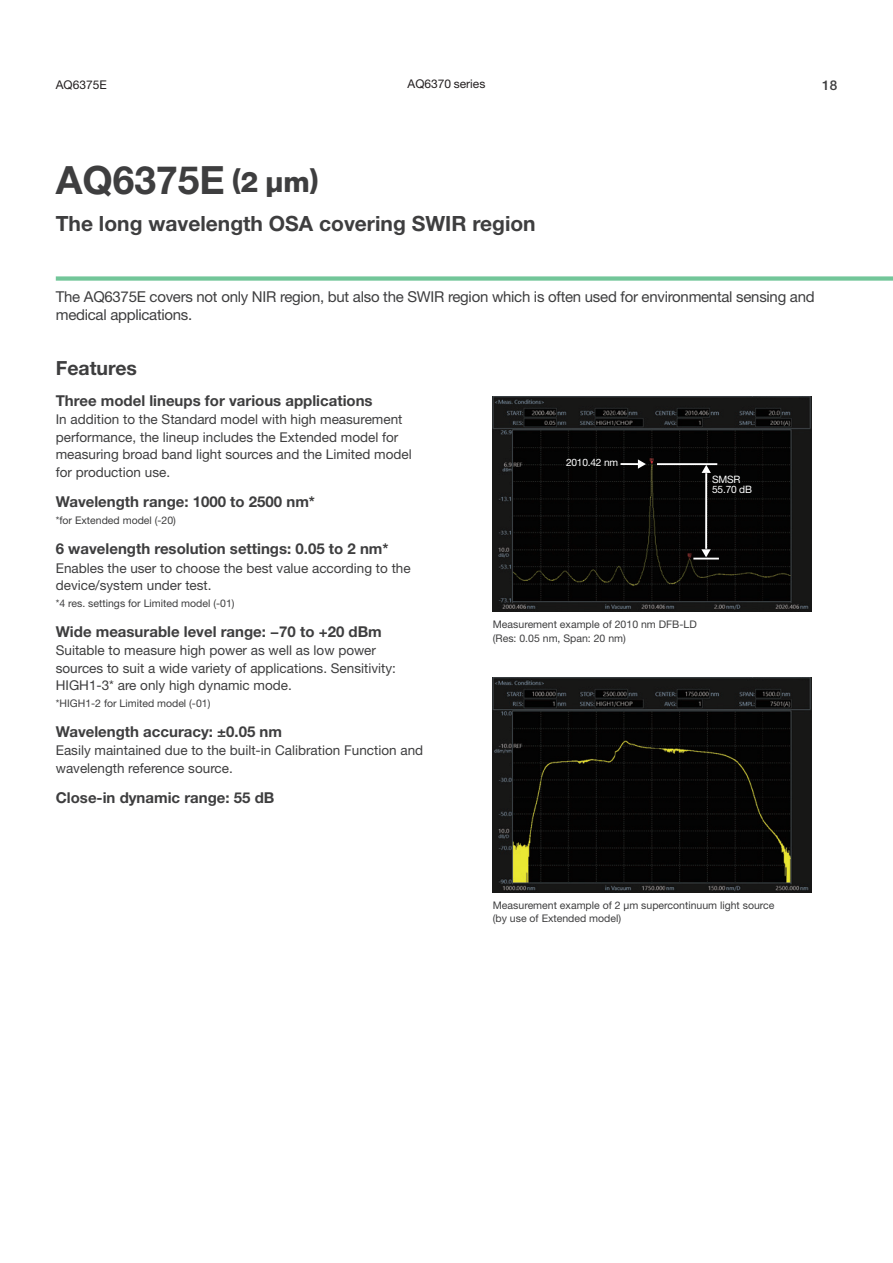
<style>
.page{position:relative;width:893px;height:1263px;background:#fff}
.page>*{position:absolute;margin:0;border:0;box-sizing:border-box;transform-origin:0 0}
.title_26pt___26pt{font:700 39px "Helvetica Neue LT Std";color:#3e3e3f}
.H_0{font:700 21px "Helvetica Neue LT Std";color:#3e3e3f}
.H_1_-_13pt___14pt{font:700 19.5px "Helvetica Neue LT Std";color:#3e3e3f}
.H_3_-_10pt___11_7pt{font:700 15px "Helvetica Neue LT Std";color:#3e3e3f}
.Lead-_10pt___12pt{font:15px/18px "Helvetica Neue LT Std";letter-spacing:-.02em;color:#3e3e3f}
.body{font:13.5px/17.5px "Helvetica Neue LT Std";color:#3e3e3f}
.H_3_-_10pt___11_7pt-2{font:13.5px/17.5px "Helvetica Neue LT Std";color:#3e3e3f}
.t1{font:500 13.5px "Helvetica Neue LT Std";color:#3e3e3f}
.index_E{font:12px "Helvetica Neue LT Std";color:#231f20}
.note{font:10.5px "Helvetica Neue LT Std";color:#3e3e3f}
.t2{font:10.2px "Helvetica Neue LT Std";letter-spacing:-.02em;color:#fff}
.s1{font-weight:800;font-size:28.5px}
</style>
<div class="page">
<div style="left:56px;top:276px;width:837px;height:5px;background:#72c699"></div>
<img style="left:493px;top:396px;width:318px;height:216px">
<hr style="left:705px;top:473px;width:2px;height:76px;background:#fff">
<svg style="left:702px;top:465px;width:9px;height:8px"></svg>
<svg style="left:693px;top:549px;width:26px;height:10px"></svg>
<hr style="left:657px;top:463px;width:60px;height:2px;background:#fff">
<hr style="left:621px;top:463px;width:20px;height:2px;background:#fff">
<svg style="left:638px;top:459px;width:8px;height:10px"></svg>
<img style="left:493px;top:677px;width:319px;height:216px">
<p class="index_E" style="left:56px;top:78px;width:52px">AQ6375E</p>
<p class="index_E" style="left:408px;top:77px;width:79px">AQ6370 series</p>
<p class="t1" style="left:822px;top:78px;width:16px">18</p>
<p class="title_26pt___26pt" style="left:56px;top:156px;width:264px">AQ6375E <span class="s1">(2 μm)</span></p>
<p class="H_0" style="left:56px;top:211px;width:481px">The long wavelength OSA covering SWIR region</p>
<p class="Lead-_10pt___12pt" style="left:56px;top:288px;width:760px">The AQ6375E covers not only NIR region, but also the SWIR region which is often used for environmental sensing and medical applications.</p>
<p class="H_1_-_13pt___14pt" style="left:56px;top:356px;width:83px">Features</p>
<p class="H_3_-_10pt___11_7pt" style="left:56px;top:391px;width:318px">Three model lineups for various applications</p>
<p class="body" style="left:56px;top:410px;width:357px">In addition to the Standard model with high measurement performance, the lineup includes the Extended model for measuring broad band light sources and the Limited model for production use.</p>
<p class="H_3_-_10pt___11_7pt" style="left:56px;top:492px;width:261px">Wavelength range: 1000 to 2500 nm*</p>
<p class="note" style="left:56px;top:514px;width:122px">*for Extended model (-20)</p>
<p class="H_3_-_10pt___11_7pt" style="left:56px;top:540px;width:334px">6 wavelength resolution settings: 0.05 to 2 nm*</p>
<p class="H_3_-_10pt___11_7pt-2" style="left:56px;top:559px;width:356px">Enables the user to choose the best value according to the device/system under test.</p>
<p class="note" style="left:56px;top:597px;width:180px">*4 res. settings for Limited model (-01)</p>
<p class="H_3_-_10pt___11_7pt" style="left:56px;top:622px;width:328px">Wide measurable level range: −70 to +20 dBm</p>
<p class="H_3_-_10pt___11_7pt-2" style="left:56px;top:641px;width:342px">Suitable to measure high power as well as low power sources to suit a wide variety of applications. Sensitivity:<br>HIGH1-3* are only high dynamic mode.</p>
<p class="note" style="left:56px;top:697px;width:156px">*HIGH1-2 for Limited model (-01)</p>
<p class="H_3_-_10pt___11_7pt" style="left:56px;top:722px;width:228px">Wavelength accuracy: ±0.05 nm</p>
<p class="body" style="left:56px;top:742px;width:369px">Easily maintained due to the built-in Calibration Function and wavelength reference source.</p>
<p class="H_3_-_10pt___11_7pt" style="left:56px;top:788px;width:220px">Close-in dynamic range: 55 dB</p>
<p class="t2" style="left:566px;top:456px;width:54px">2010.42 nm</p>
<p class="t2" style="left:712px;top:473px;width:30px">SMSR</p>
<p class="t2" style="left:712px;top:483px;width:41px">55.70 dB</p>
<p class="note" style="left:493px;top:618px;width:205px">Measurement example of 2010 nm DFB-LD</p>
<p class="note" style="left:493px;top:631px;width:135px">(Res: 0.05 nm, Span: 20 nm)</p>
<p class="note" style="left:493px;top:899px;width:283px">Measurement example of 2 μm supercontinuum light source</p>
<p class="note" style="left:493px;top:912px;width:130px">(by use of Extended model)</p>
</div>
